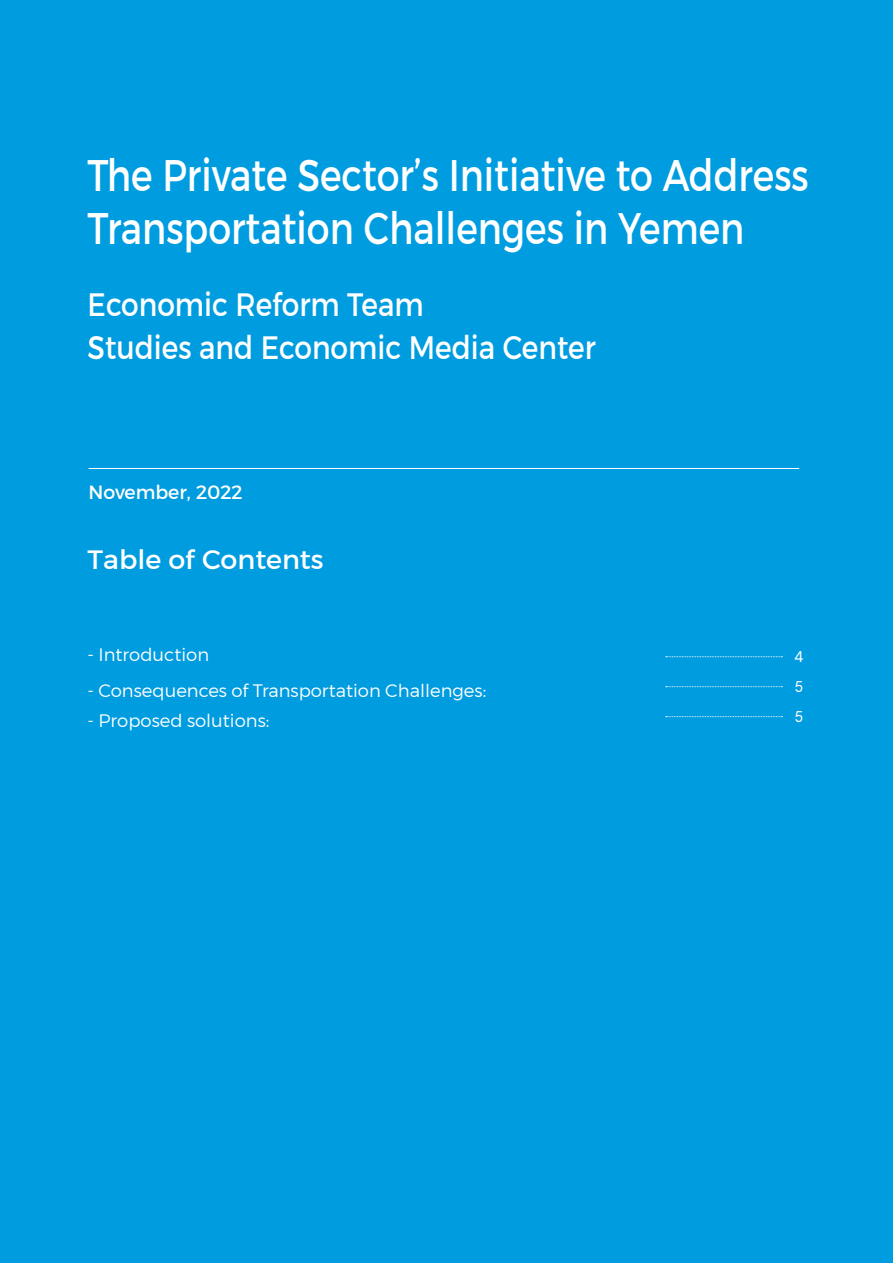
<style>
.page{position:relative;width:893px;height:1263px;background:#fff}
.page>*{position:absolute;margin:0;border:0;box-sizing:border-box;transform-origin:0 0}
.t1{font:45px/52.5px "Montserrat Arabic Regular";color:#fff;scale:.81 1}
.t2{font:33px/43.5px "Montserrat Arabic Regular";color:#fff;scale:.85 1}
.t3{font:27px "Montserrat Arabic Regular";color:#fff}
.t4{font:19.5px "Montserrat Arabic Regular";color:#fff}
.t5{font:18px "Montserrat Arabic Light";color:#fff}
.t6{font:16.5px/30px "Al Jazeera Arabic Regular";color:#fff;text-align:justify}
</style>
<div class="page">
<div style="left:1px;top:0;width:892px;height:1263px;background:#009ce0"></div>
<hr style="left:89px;top:468px;width:710px;height:1px;background:#fff">
<svg style="left:666px;top:656px;width:116px;height:1px"></svg>
<svg style="left:666px;top:686px;width:116px;height:1px"></svg>
<svg style="left:666px;top:716px;width:116px;height:1px"></svg>
<h1 class="t1" style="left:88px;top:150px;width:892px">The Private Sector’s Initiative to Address<br>Transportation Challenges in Yemen</h1>
<h2 class="t2" style="left:88px;top:283px;width:599px">Economic Reform Team<br>Studies and Economic Media Center</h2>
<p class="t4" style="left:89px;top:477px;width:155px">November, 2022</p>
<h3 class="t3" style="left:88px;top:538px;width:238px">Table of Contents</h3>
<p class="t5" style="left:88px;top:641px;width:123px">- Introduction</p>
<p class="t5" style="left:88px;top:677px;width:400px">- Consequences of Transportation Challenges:</p>
<p class="t5" style="left:88px;top:707px;width:183px">- Proposed solutions:</p>
<p class="t6" style="left:794px;top:642px;width:10px">4<br>5<br>5</p>
</div>
